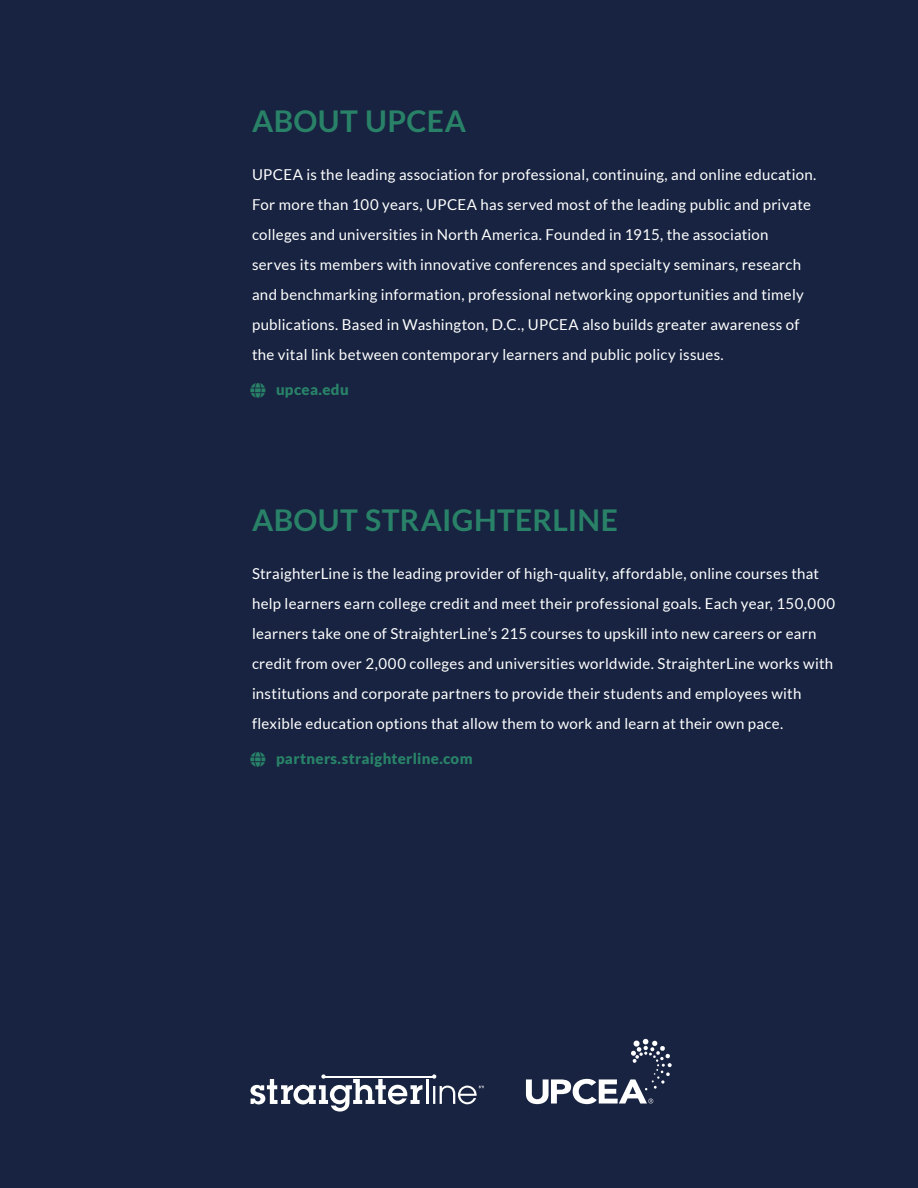
<style>
.page{position:relative;width:918px;height:1188px;background:#172340}
.page>*{position:absolute;margin:0;border:0;box-sizing:border-box;transform-origin:0 0}
.t1{font:700 30px "Lato";letter-spacing:.015em;color:#298268}
.t2{font:15px/30px "Lato";letter-spacing:.02em;color:#fff}
.t3{font:900 15px "Lato";letter-spacing:.02em;color:#298268}
</style>
<div class="page">
<svg style="left:526px;top:1039px;width:146px;height:65px"></svg>
<hr style="left:324px;top:1076px;width:110px;height:1px;background:#fff">
<svg style="left:250px;top:1074px;width:172px;height:38px"></svg>
<hr style="left:427px;top:1079px;width:2px;height:25px;background:#fff">
<svg style="left:432px;top:1074px;width:4px;height:5px"></svg>
<svg style="left:433px;top:1086px;width:51px;height:18px"></svg>
<h1 class="t1" style="left:252px;top:104px;width:216px">ABOUT UPCEA</h1>
<p class="t2" style="left:252px;top:160px;width:566px">UPCEA is the leading association for professional, continuing, and online education.<br>For more than 100 years, UPCEA has served most of the leading public and private colleges and universities in North America. Founded in 1915, the association serves its members with innovative conferences and specialty seminars, research and benchmarking information, professional networking opportunities and timely publications. Based in Washington, D.C., UPCEA also builds greater awareness of the vital link between contemporary learners and public policy issues.</p>
<p class="t3" style="left:276px;top:380px;width:74px">upcea.edu</p>
<h1 class="t1" style="left:252px;top:503px;width:367px">ABOUT STRAIGHTERLINE</h1>
<p class="t2" style="left:252px;top:559px;width:585px">StraighterLine is the leading provider of high-quality, affordable, online courses that help learners earn college credit and meet their professional goals. Each year, 150,000 learners take one of StraighterLine’s 215 courses to upskill into new careers or earn credit from over 2,000 colleges and universities worldwide. StraighterLine works with institutions and corporate partners to provide their students and employees with flexible education options that allow them to work and learn at their own pace.</p>
<p class="t3" style="left:276px;top:749px;width:198px">partners.straighterline.com</p>
</div>
